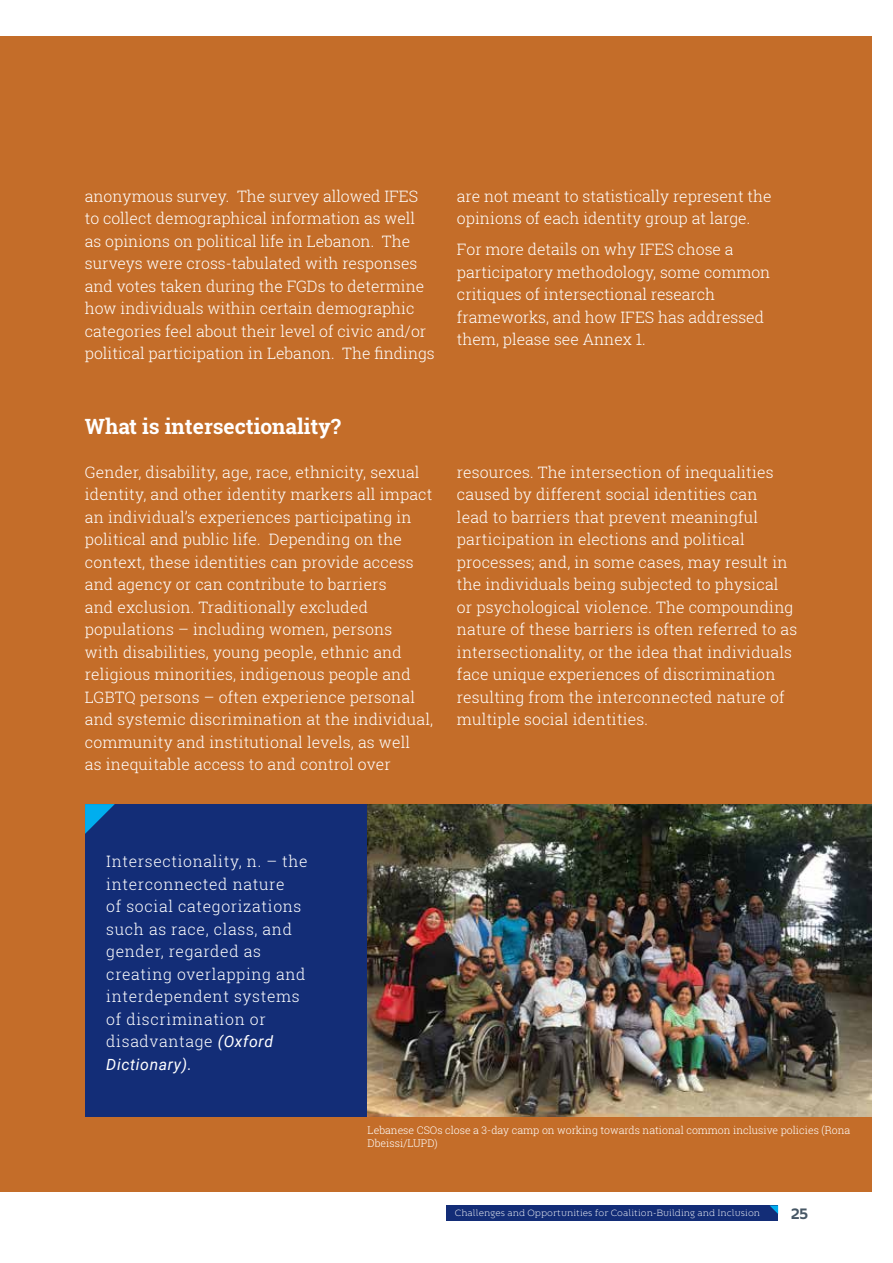
<style>
.page{position:relative;width:893px;height:1263px;background:#fff}
.page>*{position:absolute;margin:0;border:0;box-sizing:border-box;transform-origin:0 0}
.t1{font:700 21px "Roboto Slab";color:#fff}
.t2{font:300 15.75px/22.5px "Roboto Slab";letter-spacing:.01em;color:#fff}
.t3{font:300 15.75px/22.5px "Roboto Slab";letter-spacing:.04em;color:#fff}
.t4{font:italic 15.75px "Roboto";letter-spacing:.04em;color:#fff}
.t5{font:700 15px "Kontrapunkt Bob";color:#475765}
.t6{font:300 10.5px/12.6px "Roboto Slab";color:#fff}
.t7{font:300 9px "Kontrapunkt Bob";color:#fff}
.s1{font-family:"Roboto";font-weight:400;font-style:italic}
</style>
<div class="page">
<div style="left:446px;top:1205px;width:332px;height:15px;background:#132d77"></div>
<svg style="left:770px;top:1205px;width:8px;height:9px"></svg>
<div style="left:0;top:36px;width:872px;height:1155px;background:#c46d29"></div>
<img style="left:366px;top:804px;width:506px;height:312px">
<div style="left:85px;top:804px;width:281px;height:312px;background:#132d77"></div>
<svg style="left:85px;top:804px;width:30px;height:30px"></svg>
<p class="t2" style="left:85px;top:184px;width:351px">anonymous survey. The survey allowed IFES to collect demographical information as well as opinions on political life in Lebanon. The surveys were cross-tabulated with responses and votes taken during the FGDs to determine how individuals within certain demographic categories feel about their level of civic and/or political participation in Lebanon. The findings</p>
<p class="t2" style="left:457px;top:184px;width:316px">are not meant to statistically represent the opinions of each identity group at large.</p>
<p class="t2" style="left:457px;top:238px;width:315px">For more details on why IFES chose a participatory methodology, some common critiques of intersectional research frameworks, and how IFES has addressed them, please see Annex 1.</p>
<h1 class="t1" style="left:85px;top:412px;width:258px">What is intersectionality?</h1>
<p class="t2" style="left:85px;top:460px;width:350px">Gender, disability, age, race, ethnicity, sexual identity, and other identity markers all impact an individual’s experiences participating in political and public life. Depending on the context, these identities can provide access and agency or can contribute to barriers<br>and exclusion. Traditionally excluded populations – including women, persons<br>with disabilities, young people, ethnic and religious minorities, indigenous people and LGBTQ persons – often experience personal and systemic discrimination at the individual, community and institutional levels, as well<br>as inequitable access to and control over</p>
<p class="t2" style="left:457px;top:460px;width:342px">resources. The intersection of inequalities caused by different social identities can<br>lead to barriers that prevent meaningful participation in elections and political processes; and, in some cases, may result in the individuals being subjected to physical or psychological violence. The compounding nature of these barriers is often referred to as intersectionality, or the idea that individuals face unique experiences of discrimination resulting from the interconnected nature of multiple social identities.</p>
<p class="t3" style="left:106px;top:850px;width:203px">Intersectionality, n. – the interconnected nature<br>of social categorizations such as race, class, and gender, regarded as creating overlapping and interdependent systems of discrimination or disadvantage <span class="s1">(Oxford</span></p>
<p class="t4" style="left:106px;top:1053px;width:87px">Dictionary).</p>
<p class="t6" style="left:368px;top:1123px;width:484px">Lebanese CSOs close a 3-day camp on working towards national common inclusive policies (Rona<br>Dbeissi/LUPD)</p>
<p class="t7" style="left:455px;top:1208px;width:307px">Challenges and Opportunities for Coalition-Building and Inclusion</p>
<p class="t5" style="left:791px;top:1205px;width:19px">25</p>
</div>
